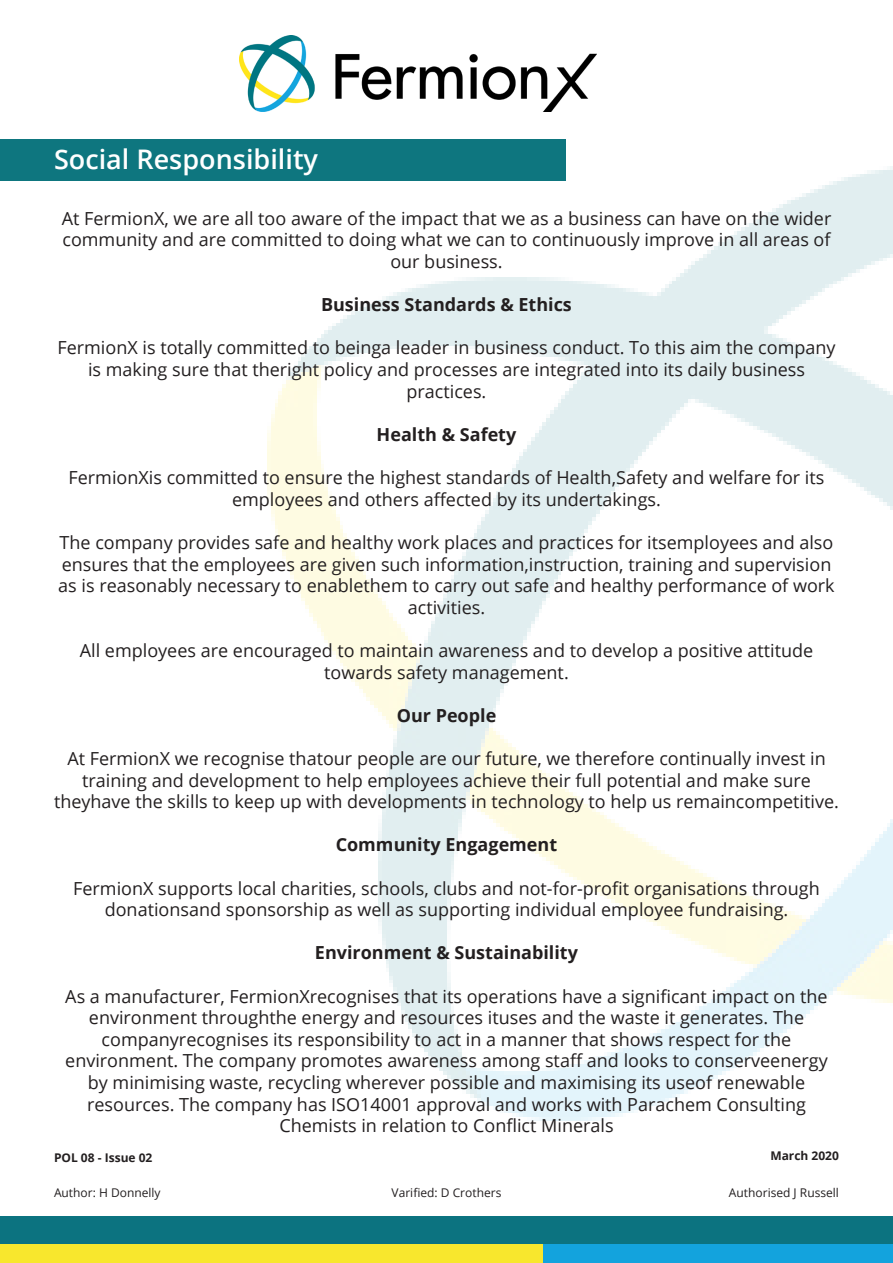
<style>
.page{position:relative;width:893px;height:1263px;background:#fff}
.page>*{position:absolute;margin:0;border:0;box-sizing:border-box;transform-origin:0 0}
.t1{font:600 27px "Open Sans";color:#fff}
.t2{font:18px/21.6px "Open Sans";color:#231f20;text-align:center}
.t3{font:700 18px "Open Sans";color:#231f20}
.t4{font:12px "Open Sans";color:#231f20}
.t5{font:700 12px "Open Sans";color:#231f20}
</style>
<div class="page">
<div style="left:0;top:1216px;width:893px;height:28px;background:#0c7380"></div>
<div style="left:541px;top:1244px;width:352px;height:19px;background:#13a3dd"></div>
<div style="left:0;top:140px;width:566px;height:41px;background:#0e767f"></div>
<div style="left:0;top:1244px;width:542px;height:19px;background:#f8e72d"></div>
<img style="left:268px;top:166px;width:625px;height:955px">
<img style="left:240px;top:36px;width:357px;height:76px">
<p class="t1" style="left:54px;top:141px;width:266px">Social Responsibility</p>
<p class="t2" style="left:62px;top:207px;width:771px">At FermionX, we are all too aware of the impact that we as a business can have on the wider community and are committed to doing what we can to continuously improve in all areas of our business.</p>
<p class="t3" style="left:321px;top:292px;width:252px">Business Standards &amp; Ethics</p>
<p class="t2" style="left:57px;top:337px;width:780px">FermionX is totally committed to beinga leader in business conduct. To this aim the company is making sure that theright policy and processes are integrated into its daily business</p>
<p class="t2" style="left:407px;top:380px;width:81px">practices.</p>
<p class="t3" style="left:377px;top:422px;width:141px">Health &amp; Safety</p>
<p class="t2" style="left:69px;top:466px;width:757px">FermionXis committed to ensure the highest standards of Health,Safety and welfare for its employees and others affected by its undertakings.</p>
<p class="t2" style="left:58px;top:531px;width:778px">The company provides safe and healthy work places and practices for itsemployees and also ensures that the employees are given such information,instruction, training and supervision as is reasonably necessary to enablethem to carry out safe and healthy performance of work activities.</p>
<p class="t2" style="left:80px;top:639px;width:735px">All employees are encouraged to maintain awareness and to develop a positive attitude</p>
<p class="t2" style="left:324px;top:661px;width:246px">towards safety management.</p>
<p class="t3" style="left:397px;top:702px;width:101px">Our People</p>
<p class="t2" style="left:67px;top:747px;width:760px">At FermionX we recognise thatour people are our future, we therefore continually invest in training and development to help employees achieve their full potential and make sure</p>
<p class="t2" style="left:54px;top:790px;width:786px">theyhave the skills to keep up with developments in technology to help us remaincompetitive.</p>
<p class="t3" style="left:336px;top:832px;width:223px">Community Engagement</p>
<p class="t2" style="left:73px;top:877px;width:748px">FermionX supports local charities, schools, clubs and not-for-profit organisations through donationsand sponsorship as well as supporting individual employee fundraising.</p>
<p class="t3" style="left:315px;top:940px;width:265px">Environment &amp; Sustainability</p>
<p class="t2" style="left:65px;top:985px;width:764px">As a manufacturer, FermionXrecognises that its operations have a significant impact on the environment throughthe energy and resources ituses and the waste it generates. The</p>
<p class="t2" style="left:102px;top:1028px;width:691px">companyrecognises its responsibility to act in a manner that shows respect for the</p>
<p class="t2" style="left:65px;top:1049px;width:764px">environment. The company promotes awareness among staff and looks to conserveenergy by minimising waste, recycling wherever possible and maximising its useof renewable</p>
<p class="t2" style="left:87px;top:1093px;width:720px">resources. The company has ISO14001 approval and works with Parachem Consulting</p>
<p class="t2" style="left:279px;top:1114px;width:336px">Chemists in relation to Conflict Minerals</p>
<p class="t5" style="left:54px;top:1149px;width:100px">POL 08 - Issue 02</p>
<p class="t5" style="left:770px;top:1147px;width:70px">March 2020</p>
<p class="t4" style="left:54px;top:1184px;width:108px">Author: H Donnelly</p>
<p class="t4" style="left:392px;top:1184px;width:111px">Varified: D Crothers</p>
<p class="t4" style="left:729px;top:1184px;width:112px">Authorised J Russell</p>
</div>
